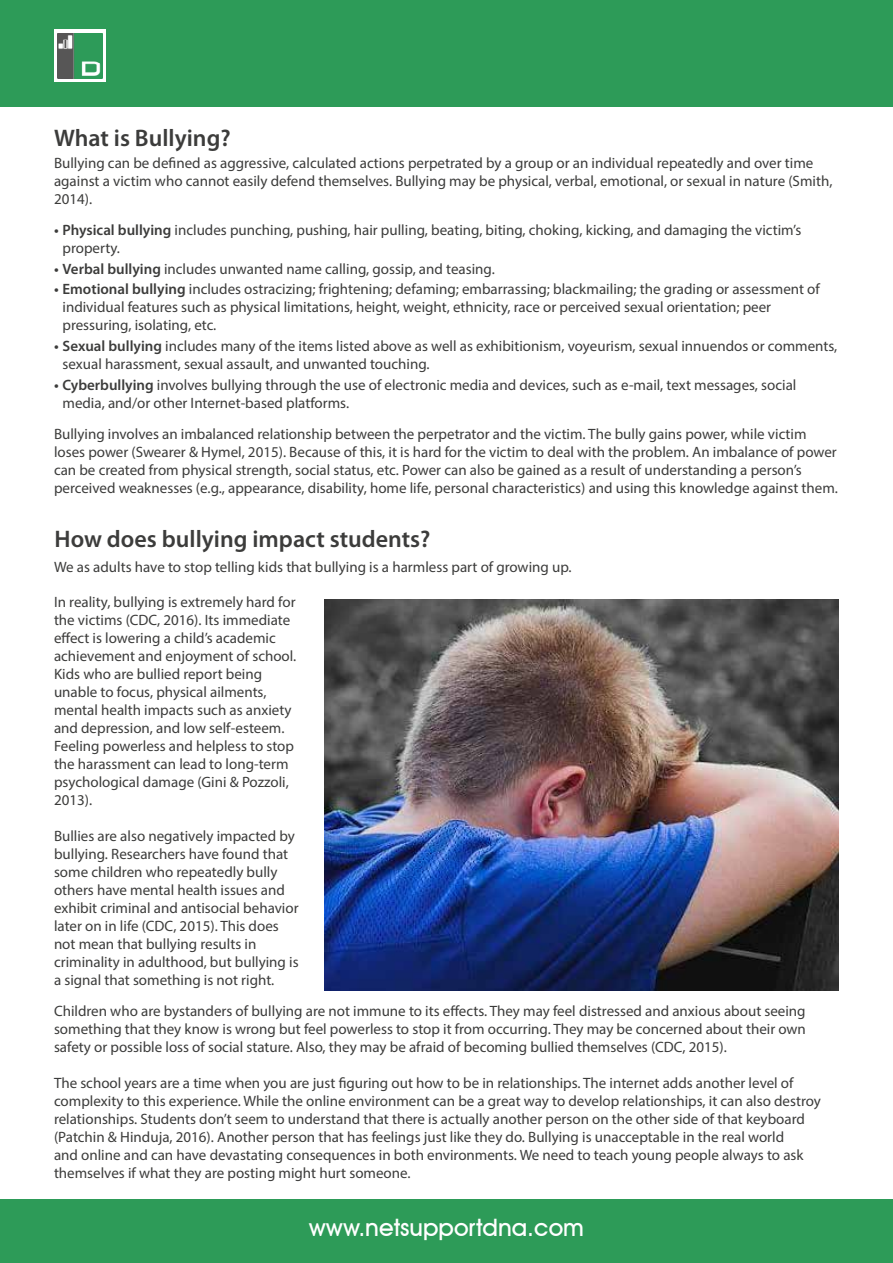
<style>
.page{position:relative;width:893px;height:1263px;background:#fff}
.page>*{position:absolute;margin:0;border:0;box-sizing:border-box;transform-origin:0 0}
.t1{font:600 24px "Myriad Pro";color:#3c3c3b}
.t2{font:500 24px "Avant Garde IT Cby BT";color:#fff}
.t3{font:15px/18px "Myriad Pro";color:#3c3c3b}
.s1{font-weight:600}
</style>
<div class="page">
<div style="left:0;top:0;width:893px;height:106px;background:#2d9b58"></div>
<div style="left:0;top:1199px;width:893px;height:64px;background:#2d9b58"></div>
<div style="left:54px;top:30px;width:52px;height:52px;background:#fff"></div>
<img style="left:57px;top:33px;width:46px;height:46px">
<img style="left:324px;top:600px;width:515px;height:391px">
<h1 class="t1" style="left:54px;top:122px;width:178px">What is Bullying?</h1>
<p class="t3" style="left:54px;top:154px;width:780px">Bullying can be defined as aggressive, calculated actions perpetrated by a group or an individual repeatedly and over time against a victim who cannot easily defend themselves. Bullying may be physical, verbal, emotional, or sexual in nature (Smith,<br>2014).</p>
<p class="t3" style="left:63px;top:221px;width:740px;text-indent:-9px"><span class="s1">• Physical bullying</span> includes punching, pushing, hair pulling, beating, biting, choking, kicking, and damaging the victim’s property.</p>
<p class="t3" style="left:54px;top:260px;width:442px"><span class="s1">• Verbal bullying</span> includes unwanted name calling, gossip, and teasing.</p>
<p class="t3" style="left:63px;top:280px;width:759px;text-indent:-9px"><span class="s1">• Emotional bullying</span> includes ostracizing; frightening; defaming; embarrassing; blackmailing; the grading or assessment of individual features such as physical limitations, height, weight, ethnicity, race or perceived sexual orientation; peer pressuring, isolating, etc.</p>
<p class="t3" style="left:63px;top:337px;width:776px;text-indent:-9px"><span class="s1">• Sexual bullying</span> includes many of the items listed above as well as exhibitionism, voyeurism, sexual innuendos or comments, sexual harassment, sexual assault, and unwanted touching.</p>
<p class="t3" style="left:63px;top:375px;width:735px;text-indent:-9px"><span class="s1">• Cyberbullying</span> involves bullying through the use of electronic media and devices, such as e-mail, text messages, social media, and/or other Internet-based platforms.</p>
<p class="t3" style="left:54px;top:425px;width:785px">Bullying involves an imbalanced relationship between the perpetrator and the victim. The bully gains power, while victim loses power (Swearer &amp; Hymel, 2015). Because of this, it is hard for the victim to deal with the problem. An imbalance of power can be created from physical strength, social status, etc. Power can also be gained as a result of understanding a person’s perceived weaknesses (e.g., appearance, disability, home life, personal characteristics) and using this knowledge against them.</p>
<h1 class="t1" style="left:55px;top:523px;width:377px">How does bullying impact students?</h1>
<p class="t3" style="left:54px;top:558px;width:519px">We as adults have to stop telling kids that bullying is a harmless part of growing up.</p>
<p class="t3" style="left:54px;top:592px;width:244px">In reality, bullying is extremely hard for the victims (CDC, 2016). Its immediate effect is lowering a child’s academic achievement and enjoyment of school.<br>Kids who are bullied report being unable to focus, physical ailments, mental health impacts such as anxiety and depression, and low self-esteem.<br>Feeling powerless and helpless to stop the harassment can lead to long-term psychological damage (Gini &amp; Pozzoli, 2013).</p>
<p class="t3" style="left:54px;top:826px;width:246px">Bullies are also negatively impacted by bullying. Researchers have found that some children who repeatedly bully others have mental health issues and exhibit criminal and antisocial behavior later on in life (CDC, 2015). This does not mean that bullying results in criminality in adulthood, but bullying is a signal that something is not right.</p>
<p class="t3" style="left:54px;top:1002px;width:753px;text-align:justify">Children who are bystanders of bullying are not immune to its effects. They may feel distressed and anxious about seeing something that they know is wrong but feel powerless to stop it from occurring. They may be concerned about their own safety or possible loss of social stature. Also, they may be afraid of becoming bullied themselves (CDC, 2015).</p>
<p class="t3" style="left:54px;top:1074px;width:768px">The school years are a time when you are just figuring out how to be in relationships. The internet adds another level of complexity to this experience. While the online environment can be a great way to develop relationships, it can also destroy relationships. Students don’t seem to understand that there is actually another person on the other side of that keyboard (Patchin &amp; Hinduja, 2016). Another person that has feelings just like they do. Bullying is unacceptable in the real world<br>and online and can have devastating consequences in both environments. We need to teach young people always to ask themselves if what they are posting might hurt someone.</p>
<h1 class="t2" style="left:309px;top:1212px;width:277px">www.netsupportdna.com</h1>
</div>
